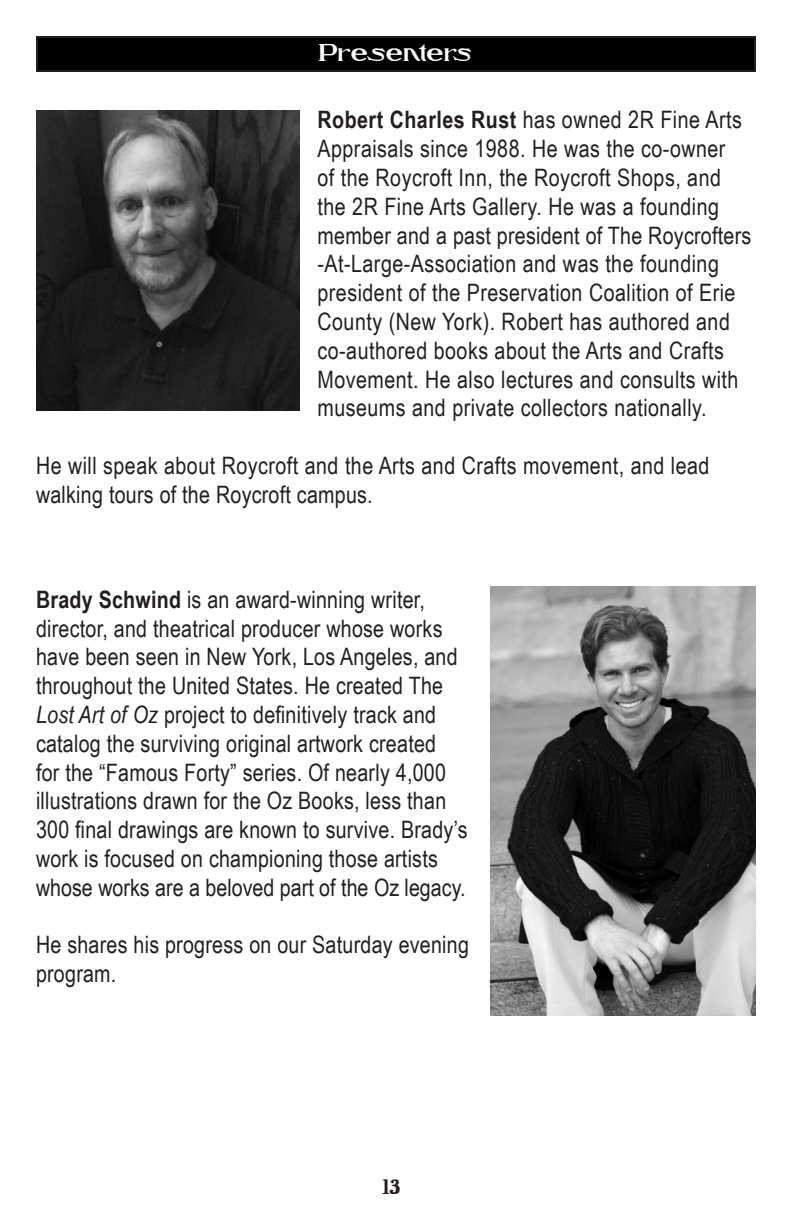
<style>
.page{position:relative;width:792px;height:1224px;background:#fff}
.page>*{position:absolute;margin:0;border:0;box-sizing:border-box;transform-origin:0 0}
.Paragraph_Style_2{font:28px "Denslow";color:#fff}
.Paragraph_Style_2-2{font:24px/28.8px "Arial Narrow";letter-spacing:.01em;color:#231f20}
.t1{font:24px "Denslow";color:#231f20}
.s1{font-weight:700}
.s2{font-style:italic}
</style>
<div class="page">
<img style="left:36px;top:111px;width:264px;height:299px">
<img style="left:490px;top:586px;width:266px;height:430px">
<div style="left:37px;top:37px;width:718px;height:34px;background:#000"></div>
<div style="left:36px;top:36px;width:720px;height:36px;border:2px solid #231f20"></div>
<p class="Paragraph_Style_2" style="left:319px;top:38px;width:155px">Presenters</p>
<p class="Paragraph_Style_2-2" style="left:318px;top:105px;width:435px"><span class="s1">Robert Charles Rust</span> has owned 2R Fine Arts Appraisals since 1988. He was the co-owner<br>of the Roycroft Inn, the Roycroft Shops, and the 2R Fine Arts Gallery. He was a founding member and a past president of The Roycrofters -At-Large-Association and was the founding president of the Preservation Coalition of Erie County (New York). Robert has authored and co-authored books about the Arts and Crafts Movement. He also lectures and consults with museums and private collectors nationally.</p>
<p class="Paragraph_Style_2-2" style="left:36px;top:450px;width:675px">He will speak about Roycroft and the Arts and Crafts movement, and lead walking tours of the Roycroft campus.</p>
<p class="Paragraph_Style_2-2" style="left:36px;top:584px;width:433px"><span class="s1">Brady Schwind</span> is an award-winning writer, director, and theatrical producer whose works have been seen in New York, Los Angeles, and throughout the United States. He created The <span class="s2">Lost Art of Oz</span> project to definitively track and catalog the surviving original artwork created<br>for the “Famous Forty” series. Of nearly 4,000 illustrations drawn for the Oz Books, less than 300 final drawings are known to survive. Brady’s work is focused on championing those artists whose works are a beloved part of the Oz legacy.</p>
<p class="Paragraph_Style_2-2" style="left:36px;top:930px;width:435px">He shares his progress on our Saturday evening program.</p>
<p class="t1" style="left:382px;top:1174px;width:21px">13</p>
</div>
